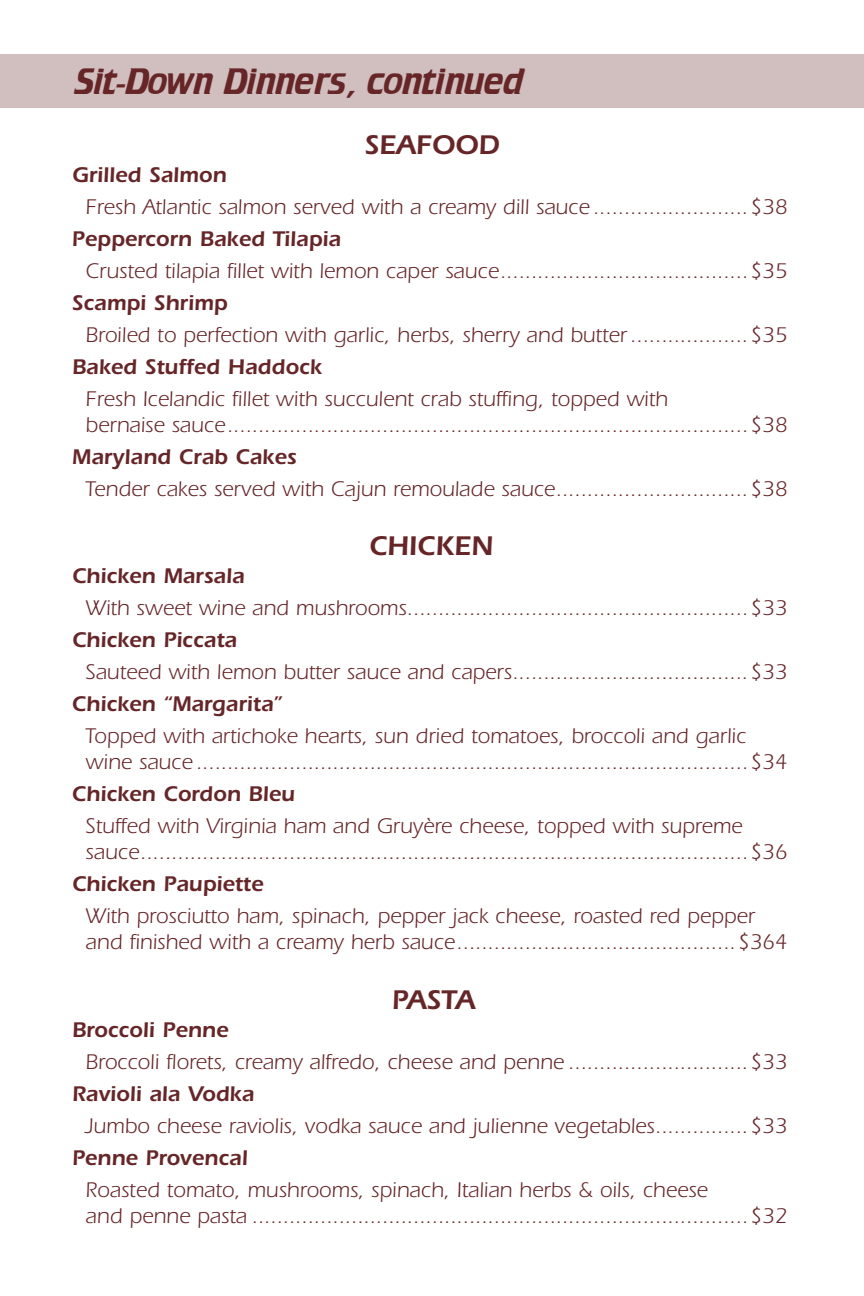
<style>
.page{position:relative;width:864px;height:1296px;background:#fff}
.page>*{position:absolute;margin:0;border:0;box-sizing:border-box;transform-origin:0 0}
.t1{font:32px "Crillee";color:#662628}
.t2{font:600 28px "Itc Eras";color:#662628}
.t3{font:22px/26px "Itc Eras";color:#662628}
.t4{font:600 22px "Itc Eras";color:#662628}
</style>
<div class="page">
<div style="left:0;top:54px;width:864px;height:54px;background:#d1bebf"></div>
<h1 class="t1" style="left:74px;top:59px;width:451px">Sit-Down Dinners, continued</h1>
<p class="t2" style="left:364px;top:129px;width:137px">SEAFOOD</p>
<p class="t4" style="left:72px;top:162px;width:156px">Grilled Salmon</p>
<p class="t3" style="left:86px;top:194px;width:703px">Fresh Atlantic salmon served with a creamy dill sauce .........................$38</p>
<p class="t4" style="left:72px;top:226px;width:271px">Peppercorn Baked Tilapia</p>
<p class="t3" style="left:86px;top:258px;width:703px">Crusted tilapia fillet with lemon caper sauce ........................................$35</p>
<p class="t4" style="left:72px;top:290px;width:157px">Scampi Shrimp</p>
<p class="t3" style="left:86px;top:322px;width:703px">Broiled to perfection with garlic, herbs, sherry and butter ...................$35</p>
<p class="t4" style="left:72px;top:354px;width:251px">Baked Stuffed Haddock</p>
<p class="t3" style="left:86px;top:386px;width:703px">Fresh Icelandic fillet with succulent crab stuffing, topped with<br>bernaise sauce ....................................................................................$38</p>
<p class="t4" style="left:72px;top:444px;width:226px">Maryland Crab Cakes</p>
<p class="t3" style="left:86px;top:476px;width:703px">Tender cakes served with Cajun remoulade sauce ...............................$38</p>
<p class="t2" style="left:369px;top:530px;width:126px">CHICKEN</p>
<p class="t4" style="left:72px;top:563px;width:174px">Chicken Marsala</p>
<p class="t3" style="left:86px;top:595px;width:703px">With sweet wine and mushrooms .......................................................$33</p>
<p class="t4" style="left:72px;top:627px;width:167px">Chicken Piccata</p>
<p class="t3" style="left:86px;top:659px;width:703px">Sauteed with lemon butter sauce and capers ......................................$33</p>
<p class="t4" style="left:72px;top:691px;width:212px">Chicken “Margarita”</p>
<p class="t3" style="left:86px;top:723px;width:703px">Topped with artichoke hearts, sun dried tomatoes, broccoli and garlic wine sauce .........................................................................................$34</p>
<p class="t4" style="left:72px;top:781px;width:225px">Chicken Cordon Bleu</p>
<p class="t3" style="left:86px;top:813px;width:703px">Stuffed with Virginia ham and Gruyère cheese, topped with supreme sauce ..................................................................................................$36</p>
<p class="t4" style="left:72px;top:871px;width:193px">Chicken Paupiette</p>
<p class="t3" style="left:86px;top:903px;width:703px">With prosciutto ham, spinach, pepper jack cheese, roasted red pepper and finished with a creamy herb sauce .............................................$364</p>
<p class="t2" style="left:392px;top:983px;width:85px">PASTA</p>
<p class="t4" style="left:72px;top:1017px;width:158px">Broccoli Penne</p>
<p class="t3" style="left:86px;top:1049px;width:703px">Broccoli florets, creamy alfredo, cheese and penne .............................$33</p>
<p class="t4" style="left:72px;top:1081px;width:184px">Ravioli ala Vodka</p>
<p class="t3" style="left:86px;top:1113px;width:703px">Jumbo cheese raviolis, vodka sauce and julienne vegetables ...............$33</p>
<p class="t4" style="left:72px;top:1145px;width:177px">Penne Provencal</p>
<p class="t3" style="left:86px;top:1177px;width:703px">Roasted tomato, mushrooms, spinach, Italian herbs &amp; oils, cheese<br>and penne pasta ................................................................................$32</p>
</div>
